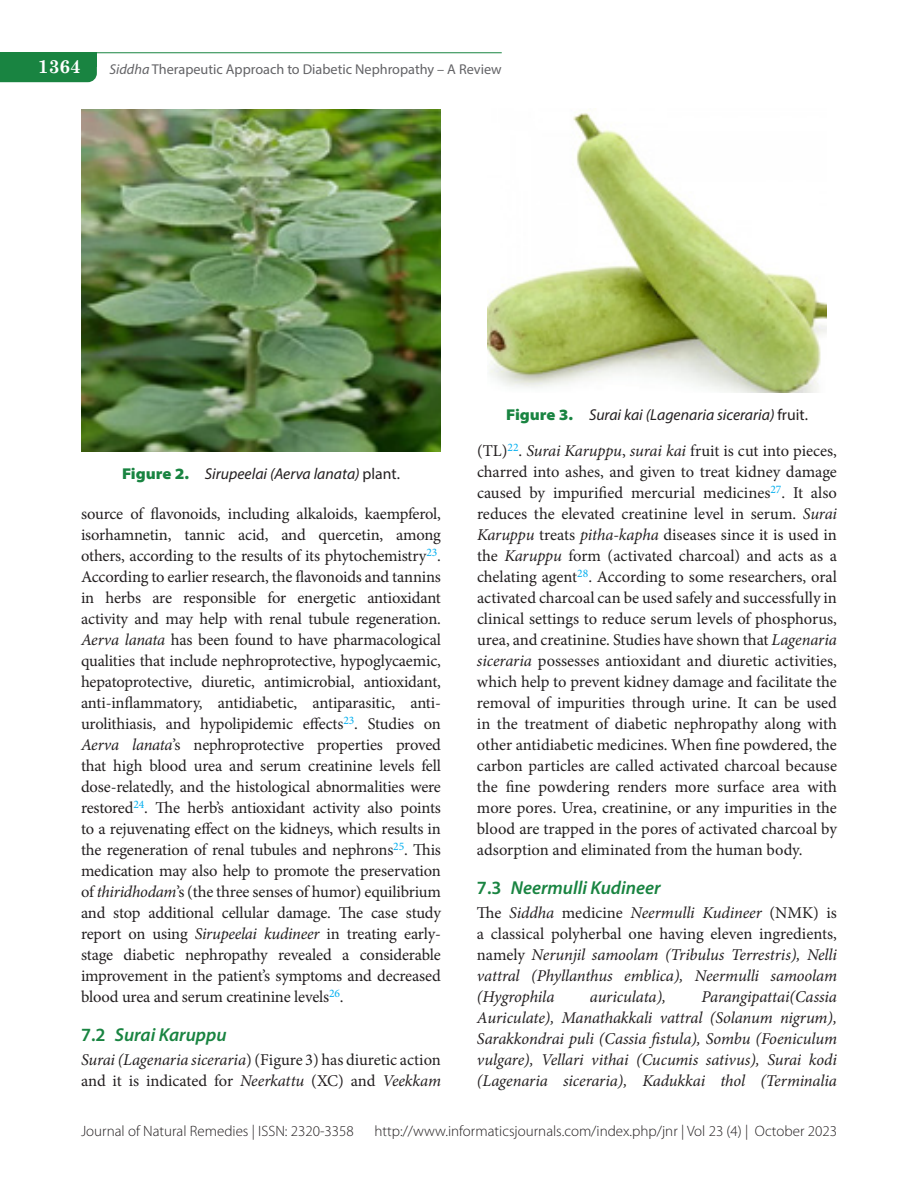
<style>
.page{position:relative;width:918px;height:1188px;background:#fff}
.page>*{position:absolute;margin:0;border:0;box-sizing:border-box;transform-origin:0 0}
.B_level{font:italic 600 18.75px "Myriad Pro";color:#198441}
.t1{font:700 18.75px "Century Schoolbook";color:#fff}
.Para_flush{font:16.5px/21px "Minion Pro";letter-spacing:-.005em;color:#231f20;text-align:justify}
.Para_flush-2{font:italic 16.5px/21px "Minion Pro";letter-spacing:-.005em;color:#231f20;text-align:justify}
.Fig_cap{font:italic 15.75px "Myriad Pro";color:#231f20}
.t2{font:300 15px "Myriad Pro";color:#231f20}
.t3{font:14.25px "Myriad Pro";color:#636366}
.s1{font-style:italic}
.s2{font-weight:900;font-style:normal;font-stretch:semi-expanded;color:#198441}
.s3{font-style:normal}
</style>
<div class="page">
<svg style="left:0;top:67px;width:97px;height:15px"></svg>
<div style="left:0;top:53px;width:97px;height:14px;background:#198441"></div>
<div style="left:0;top:68px;width:27px;height:14px;background:#198441"></div>
<hr style="left:0;top:52px;width:502px;height:1px;background:#198441">
<img style="left:81px;top:110px;width:360px;height:342px">
<img style="left:487px;top:108px;width:340px;height:285px">
<p class="t1" style="left:38px;top:52px;width:45px">1364</p>
<p class="t3" style="left:110px;top:61px;width:394px"><span class="s1">Siddha</span> Therapeutic Approach to Diabetic Nephropathy – A Review</p>
<p class="Fig_cap" style="left:122px;top:464px;width:279px"><span class="s2">Figure 2.</span> Sirupeelai (Aerva lanata) <span class="s3">plant.</span></p>
<p class="Para_flush" style="left:81px;top:504px;width:362px">source of flavonoids, including alkaloids, kaempferol, isorhamnetin, tannic acid, and quercetin, among others, according to the results of its phytochemistry<sup>23</sup>.<br>According to earlier research, the flavonoids and tannins in herbs are responsible for energetic antioxidant activity and may help with renal tubule regeneration.<br><span class="s1">Aerva lanata</span> has been found to have pharmacological qualities that include nephroprotective, hypoglycaemic, hepatoprotective, diuretic, antimicrobial, antioxidant, anti-inflammatory, antidiabetic, antiparasitic, anti&shy;urolithiasis, and hypolipidemic effects<sup>23</sup>. Studies on <span class="s1">Aerva lanata</span>’s nephroprotective properties proved that high blood urea and serum creatinine levels fell dose-relatedly, and the histological abnormalities were restored<sup>24</sup>. The herb’s antioxidant activity also points to a rejuvenating effect on the kidneys, which results in the regeneration of renal tubules and nephrons<sup>25</sup>. This medication may also help to promote the preservation of <span class="s1">thiridhodam</span>’s (the three senses of humor) equilibrium and stop additional cellular damage. The case study report on using <span class="s1">Sirupeelai kudineer</span> in treating early&shy;stage diabetic nephropathy revealed a considerable improvement in the patient’s symptoms and decreased blood urea and serum creatinine levels<sup>26</sup>.</p>
<p class="B_level" style="left:81px;top:1023px;width:147px"><span class="s3">7.2</span> Surai Karuppu</p>
<p class="Para_flush" style="left:81px;top:1050px;width:362px"><span class="s1">Surai (Lagenaria siceraria</span>) (Figure 3) has diuretic action and it is indicated for <span class="s1">Neerkattu</span> (XC) and <span class="s1">Veekkam</span></p>
<p class="Fig_cap" style="left:506px;top:405px;width:303px"><span class="s2">Figure 3.</span> Surai kai (Lagenaria siceraria) <span class="s3">fruit.</span></p>
<p class="Para_flush" style="left:477px;top:441px;width:362px">(TL)<sup>22</sup>. <span class="s1">Surai Karuppu</span>, <span class="s1">surai kai</span> fruit is cut into pieces, charred into ashes, and given to treat kidney damage caused by impurified mercurial medicines<sup>27</sup>. It also reduces the elevated creatinine level in serum. <span class="s1">Surai Karuppu</span> treats <span class="s1">pitha-kapha</span> diseases since it is used in the <span class="s1">Karuppu</span> form (activated charcoal) and acts as a chelating agent<sup>28</sup>. According to some researchers, oral activated charcoal can be used safely and successfully in clinical settings to reduce serum levels of phosphorus, urea, and creatinine. Studies have shown that <span class="s1">Lagenaria siceraria</span> possesses antioxidant and diuretic activities, which help to prevent kidney damage and facilitate the removal of impurities through urine. It can be used in the treatment of diabetic nephropathy along with other antidiabetic medicines. When fine powdered, the carbon particles are called activated charcoal because the fine powdering renders more surface area with more pores. Urea, creatinine, or any impurities in the blood are trapped in the pores of activated charcoal by adsorption and eliminated from the human body.</p>
<p class="B_level" style="left:477px;top:876px;width:185px"><span class="s3">7.3</span> Neermulli Kudineer</p>
<p class="Para_flush-2" style="left:477px;top:903px;width:362px"><span class="s3">The</span> Siddha <span class="s3">medicine</span> Neermulli Kudineer <span class="s3">(NMK) is a classical polyherbal one having eleven ingredients, namely</span> Nerunjil samoolam (Tribulus Terrestris), Nelli vattral (Phyllanthus emblica), Neermulli samoolam (Hygrophila</p>
<p class="Para_flush-2" style="left:590px;top:987px;width:78px">auriculata),</p>
<p class="Para_flush-2" style="left:477px;top:987px;width:362px;text-indent:224px">Parangipattai(Cassia Auriculate), Manathakkali vattral (Solanum nigrum), Sarakkondrai puli (Cassia fistula), Sombu (Foeniculum vulgare), Vellari vithai (Cucumis sativus), Surai kodi (Lagenaria siceraria), Kadukkai thol (Terminalia</p>
<p class="t2" style="left:81px;top:1122px;width:274px">Journal of Natural Remedies | ISSN: 2320-3358</p>
<p class="t2" style="left:375px;top:1122px;width:464px">http://www.informaticsjournals.com/index.php/jnr | Vol 23 (4) | October 2023</p>
</div>
